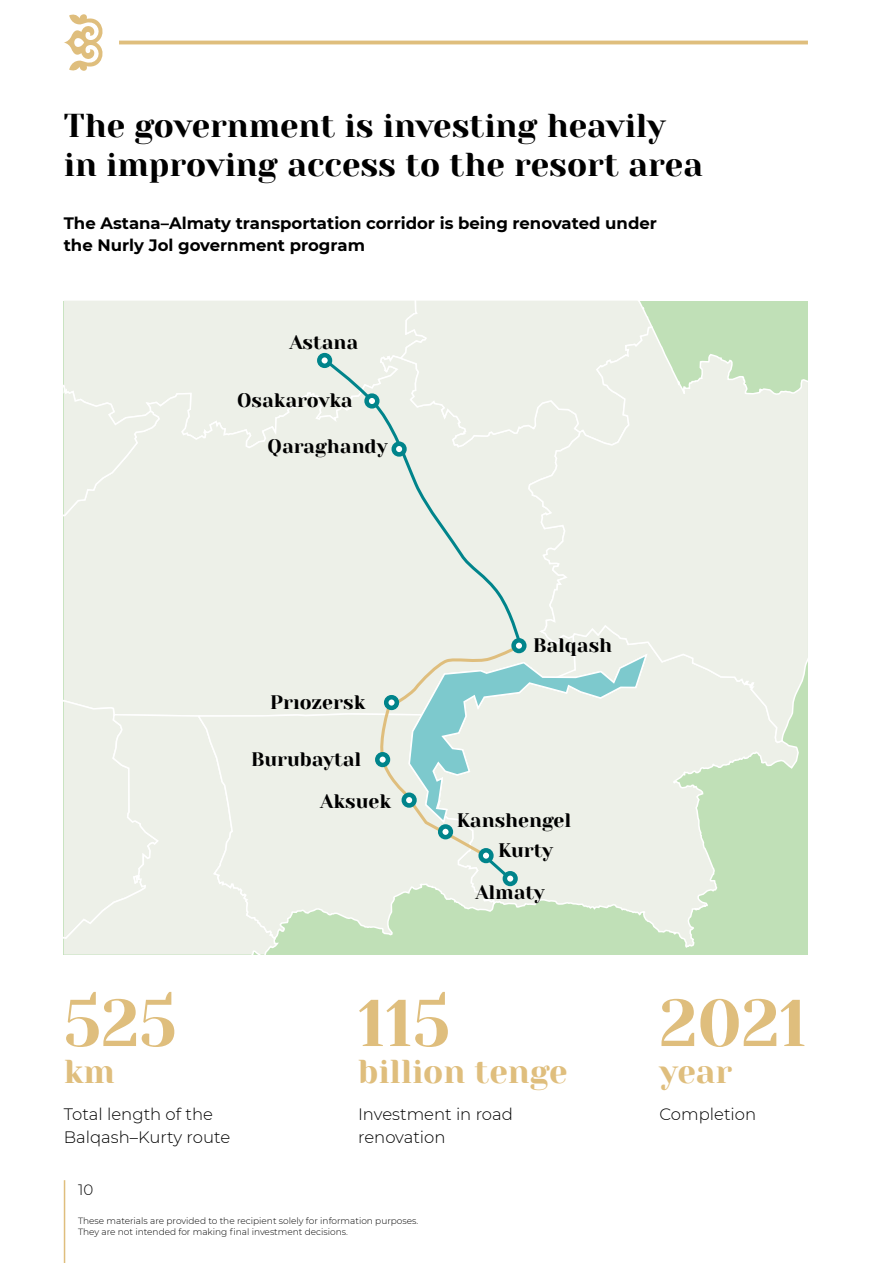
<style>
.page{position:relative;width:893px;height:1263px;background:#fff}
.page>*{position:absolute;margin:0;border:0;box-sizing:border-box;transform-origin:0 0}
.t1{font:66px "Yeseva One";color:#dfbe7d}
.t2{font:33px/39.6px "Yeseva One";color:#000}
.t3{font:33px "Yeseva One";color:#dfbe7d}
.t4{font:19.5px "Yeseva One";color:#000}
.t5{font:700 16.5px/22.5px "Montserrat";color:#000}
.t6{font:300 16.5px/22.5px "Montserrat";color:#000}
.t7{font:300 15px "Montserrat";color:#000}
.t8{font:300 9px/10.8px "Montserrat";color:#000}
</style>
<div class="page">
<hr style="left:64px;top:1180px;width:1px;height:83px;background:#dfbe7d">
<svg style="left:64px;top:14px;width:39px;height:57px"></svg>
<hr style="left:119px;top:41px;width:689px;height:3px;background:#dfbe7d">
<div style="left:161px;top:301px;width:226px;height:53px;background:#edf0e8"></div>
<svg style="left:403px;top:744px;width:397px;height:205px;background:#d0e6c9"></svg>
<div style="left:64px;top:354px;width:463px;height:359px;background:#edf0e8"></div>
<div style="left:64px;top:301px;width:97px;height:273px;background:#edf0e8"></div>
<div style="left:64px;top:592px;width:96px;height:121px;background:#edf0e8"></div>
<div style="left:387px;top:301px;width:267px;height:147px;background:#edf0e8"></div>
<svg style="left:527px;top:326px;width:281px;height:418px;background:#e9eee4"></svg>
<div style="left:64px;top:713px;width:217px;height:241px;background:#edf0e8"></div>
<svg style="left:196px;top:713px;width:301px;height:228px;background:#e7eee1"></svg>
<div style="left:323px;top:357px;width:200px;height:292px;background:#edf0e8"></div>
<svg style="left:375px;top:643px;width:274px;height:241px;background:#dfebe4"></svg>
<svg style="left:505px;top:873px;width:10px;height:11px"></svg>
<div style="left:503px;top:871px;width:15px;height:15px;border:4px solid #00848b;border-radius:50%"></div>
<svg style="left:481px;top:850px;width:10px;height:11px"></svg>
<div style="left:478px;top:848px;width:16px;height:15px;border:4px solid #00848b;border-radius:50%"></div>
<svg style="left:440px;top:826px;width:11px;height:11px"></svg>
<div style="left:438px;top:824px;width:15px;height:15px;border:4px solid #00848b;border-radius:50%"></div>
<svg style="left:404px;top:795px;width:10px;height:10px"></svg>
<div style="left:402px;top:792px;width:15px;height:16px;border:4px solid #00848b;border-radius:50%"></div>
<svg style="left:377px;top:754px;width:11px;height:11px"></svg>
<div style="left:375px;top:752px;width:15px;height:15px;border:4px solid #00848b;border-radius:50%"></div>
<svg style="left:386px;top:697px;width:11px;height:11px"></svg>
<div style="left:384px;top:695px;width:15px;height:15px;border:4px solid #00848b;border-radius:50%"></div>
<svg style="left:514px;top:640px;width:10px;height:11px"></svg>
<div style="left:511px;top:638px;width:16px;height:15px;border:4px solid #00848b;border-radius:50%"></div>
<svg style="left:394px;top:444px;width:10px;height:10px"></svg>
<div style="left:391px;top:441px;width:16px;height:16px;border:4px solid #00848b;border-radius:50%"></div>
<svg style="left:367px;top:396px;width:10px;height:10px"></svg>
<div style="left:364px;top:393px;width:16px;height:16px;border:4px solid #00848b;border-radius:50%"></div>
<svg style="left:319px;top:355px;width:11px;height:11px"></svg>
<div style="left:317px;top:353px;width:15px;height:15px;border:4px solid #00848b;border-radius:50%"></div>
<h2 class="t2" style="left:64px;top:104px;width:641px">The government is investing heavily in improving access to the resort area</h2>
<h3 class="t5" style="left:64px;top:211px;width:595px">The Astana–Almaty transportation corridor is being renovated under the Nurly Jol government program</h3>
<h3 class="t4" style="left:289px;top:327px;width:70px">Astana</h3>
<h3 class="t4" style="left:237px;top:386px;width:117px">Osakarovka</h3>
<h3 class="t4" style="left:268px;top:432px;width:122px">Qaraghandy</h3>
<h3 class="t4" style="left:270px;top:687px;width:97px">Prıozersk</h3>
<h3 class="t4" style="left:251px;top:744px;width:111px">Burubaytal</h3>
<h3 class="t4" style="left:320px;top:786px;width:72px">Aksuek</h3>
<h3 class="t4" style="left:533px;top:630px;width:80px">Balqash</h3>
<h3 class="t4" style="left:457px;top:806px;width:116px">Kanshengel</h3>
<h3 class="t4" style="left:498px;top:836px;width:56px">Kurty</h3>
<h3 class="t4" style="left:475px;top:878px;width:71px">Almaty</h3>
<h1 class="t1" style="left:64px;top:975px;width:115px">525</h1>
<h2 class="t3" style="left:64px;top:1047px;width:53px">km</h2>
<h3 class="t6" style="left:64px;top:1102px;width:168px">Total length of the<br>Balqash–Kurty route</h3>
<h1 class="t1" style="left:358px;top:975px;width:94px">115</h1>
<h2 class="t3" style="left:358px;top:1047px;width:211px">billion tenge</h2>
<h3 class="t6" style="left:358px;top:1102px;width:156px">Investment in road renovation</h3>
<h3 class="t7" style="left:78px;top:1179px;width:17px">10</h3>
<p class="t8" style="left:78px;top:1215px;width:342px">These materials are provided to the recipient solely for information purposes.<br>They are not intended for making final investment decisions.</p>
<h1 class="t1" style="left:659px;top:975px;width:149px">2021</h1>
<h2 class="t3" style="left:659px;top:1047px;width:74px">year</h2>
<h3 class="t6" style="left:659px;top:1102px;width:98px">Completion</h3>
</div>
